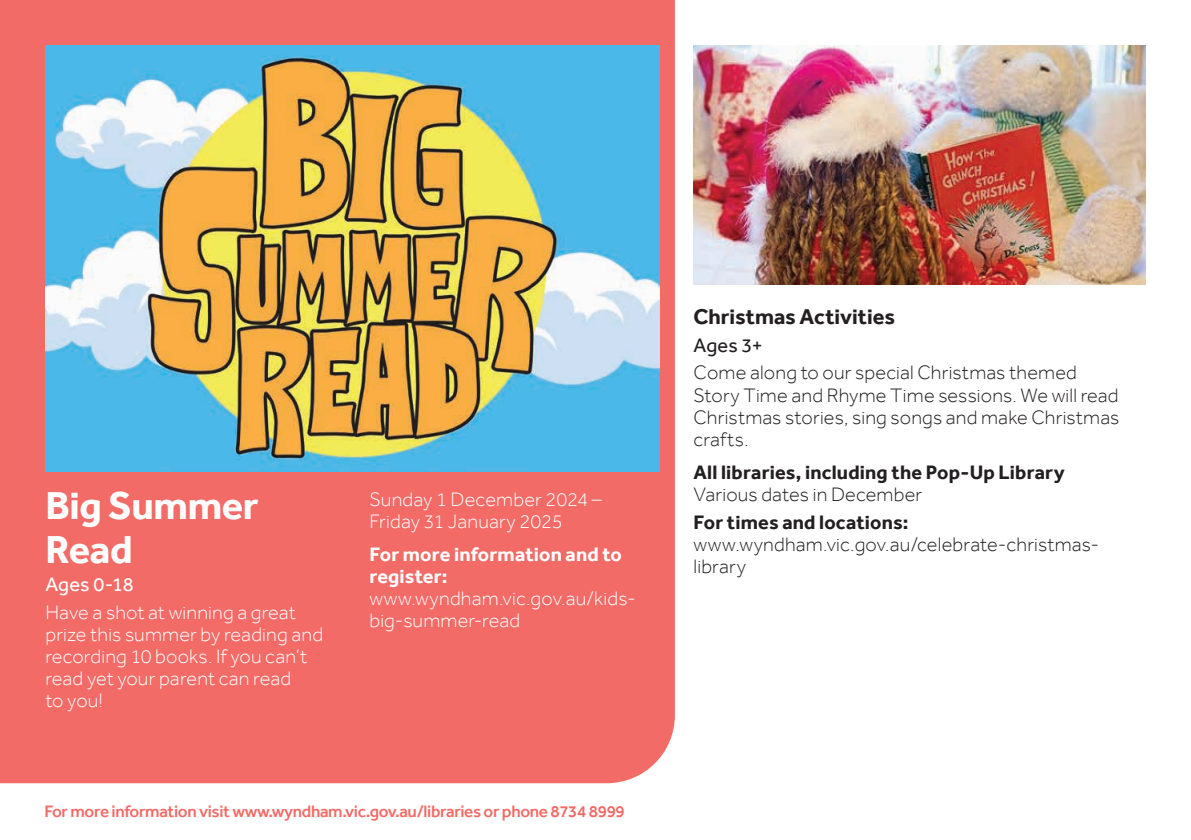
<style>
.page{position:relative;width:1191px;height:840px;background:#fff}
.page>*{position:absolute;margin:0;border:0;box-sizing:border-box;transform-origin:0 0}
.Feature_heading{font:700 40px/44px "Effra";letter-spacing:-.01em;color:#fff}
.t1{font:700 22px "Effra";color:#231f20}
.body{font:300 20px/22px "Effra";letter-spacing:.01em;color:#fff}
.body-2{font:300 20px/22px "Effra";letter-spacing:.01em;color:#231f20}
.Date_time{font:300 20px/22px "Effra";letter-spacing:.01em;color:#231f20}
.Location{font:700 20px "Effra";letter-spacing:.01em;color:#231f20}
.Date_time-2{font:300 20px/22px "Effra";letter-spacing:.01em;color:#fff}
.Location-2{font:700 20px/22px "Effra";letter-spacing:.01em;color:#fff}
.Age{font:20px "Effra";letter-spacing:.005em;color:#fff}
.Age-2{font:20px "Effra";color:#231f20}
.t2{font:500 17px "Effra";letter-spacing:-.02em;color:#f26b67}
</style>
<div class="page">
<div style="left:0;top:0;width:675px;height:782px;background:#f26b67"></div>
<img style="left:693px;top:45px;width:452px;height:240px">
<img style="left:45px;top:45px;width:614px;height:426px">
<p class="Feature_heading" style="left:45px;top:483px;width:215px">Big Summer<br>Read</p>
<p class="Age" style="left:45px;top:572px;width:90px">Ages 0-18</p>
<p class="body" style="left:45px;top:600px;width:279px">Have a shot at winning a great prize this summer by reading and recording 10 books. If you can’t read yet your parent can read<br>to you!</p>
<p class="body" style="left:369px;top:487px;width:234px">Sunday 1 December 2024 –<br>Friday 31 January 2025</p>
<p class="Location-2" style="left:369px;top:543px;width:254px">For more information and to register:</p>
<p class="Date_time-2" style="left:369px;top:587px;width:268px">www.wyndham.vic.gov.au/kids&shy;big-summer-read</p>
<p class="t2" style="left:44px;top:801px;width:582px">For more information visit www.wyndham.vic.gov.au/libraries or phone 8734 8999</p>
<p class="t1" style="left:693px;top:303px;width:203px">Christmas Activities</p>
<p class="Age-2" style="left:693px;top:333px;width:71px">Ages 3+</p>
<p class="body-2" style="left:693px;top:361px;width:427px">Come along to our special Christmas themed Story Time and Rhyme Time sessions. We will read Christmas stories, sing songs and make Christmas crafts.</p>
<p class="Location" style="left:693px;top:460px;width:373px">All libraries, including the Pop-Up Library</p>
<p class="Date_time" style="left:693px;top:482px;width:230px">Various dates in December</p>
<p class="Location" style="left:693px;top:509px;width:216px">For times and locations:</p>
<p class="Date_time" style="left:693px;top:532px;width:407px">www.wyndham.vic.gov.au/celebrate-christmas&shy;library</p>
</div>
